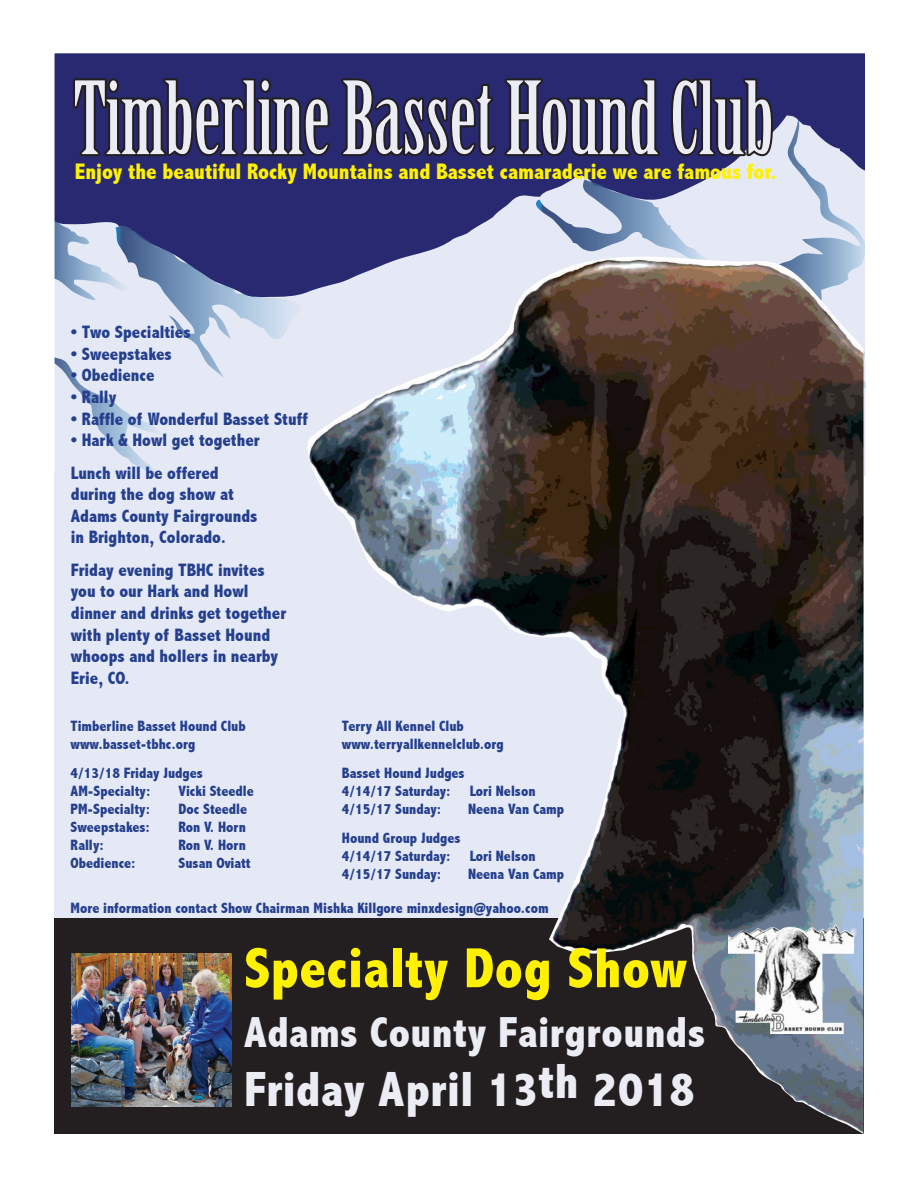
<style>
.page{position:relative;width:918px;height:1188px;background:#fff}
.page>*{position:absolute;margin:0;border:0;box-sizing:border-box;transform-origin:0 0}
.t1{font:98.25px "Birch Std";color:#ececf4}
.t2{font:800 condensed 57px "Abadi";letter-spacing:.01em;color:#fff101}
.t3{font:800 condensed 49.5px "Abadi";letter-spacing:.01em;color:#ececf4}
.t4{font:800 condensed 43.5px "Abadi";letter-spacing:.01em;color:#ececf4}
.t5{font:800 condensed 22.5px "Abadi";color:#fff101}
.t6{font:800 condensed 18px/21.6px "Abadi";color:#253f8e}
.t7{font:800 condensed 15px/18px "Abadi";color:#253f8e}
</style>
<div class="page">
<svg style="left:54px;top:53px;width:811px;height:419px;background:#777caa"></svg>
<div style="left:54px;top:472px;width:810px;height:662px;background:#e4e9f5"></div>
<div style="left:54px;top:918px;width:810px;height:216px;background:#231f20"></div>
<img style="left:306px;top:257px;width:560px;height:877px">
<img style="left:729px;top:925px;width:125px;height:109px">
<img style="left:71px;top:954px;width:161px;height:152px">
<svg style="left:71px;top:76px;width:424px;height:83px;background:#25244e"></svg>
<svg style="left:502px;top:76px;width:364px;height:317px;background:#716c7d"></svg>
<h1 class="t1" style="left:74px;top:63px;width:701px">Timberline Basset Hound Club</h1>
<h3 class="t5" style="left:75px;top:158px;width:703px">Enjoy the beautiful Rocky Mountains and Basset camaraderie we are famous for.</h3>
<p class="t6" style="left:71px;top:321px;width:121px">• Two Specialties</p>
<p class="t6" style="left:71px;top:343px;width:102px">• Sweepstakes</p>
<p class="t6" style="left:71px;top:365px;width:85px">• Obedience</p>
<p class="t6" style="left:71px;top:386px;width:47px">• Rally</p>
<p class="t6" style="left:71px;top:408px;width:238px">• Raffle of Wonderful Basset Stuff</p>
<p class="t6" style="left:71px;top:424px;width:190px;line-height:32.4px">• Hark &amp; Howl get together<br>Lunch will be offered</p>
<p class="t6" style="left:71px;top:483px;width:188px">during the dog show at<br>Adams County Fairgrounds in Brighton, Colorado.</p>
<p class="t6" style="left:71px;top:559px;width:217px">Friday evening TBHC invites you to our Hark and Howl dinner and drinks get together with plenty of Basset Hound whoops and hollers in nearby<br>Erie, CO.</p>
<p class="t7" style="left:71px;top:717px;width:177px">Timberline Basset Hound Club www.basset-tbhc.org</p>
<p class="t7" style="left:71px;top:764px;width:134px">4/13/18 Friday Judges<br>AM-Specialty:</p>
<p class="t7" style="left:179px;top:782px;width:77px">Vicki Steedle</p>
<p class="t7" style="left:71px;top:800px;width:81px">PM-Specialty:</p>
<p class="t7" style="left:179px;top:800px;width:70px">Doc Steedle</p>
<p class="t7" style="left:71px;top:818px;width:81px">Sweepstakes:</p>
<p class="t7" style="left:179px;top:818px;width:69px">Ron V. Horn</p>
<p class="t7" style="left:71px;top:836px;width:35px">Rally:</p>
<p class="t7" style="left:179px;top:836px;width:69px">Ron V. Horn</p>
<p class="t7" style="left:71px;top:854px;width:67px">Obedience:</p>
<p class="t7" style="left:179px;top:854px;width:74px">Susan Oviatt</p>
<p class="t7" style="left:342px;top:717px;width:163px">Terry All Kennel Club www.terryallkennelclub.org</p>
<p class="t7" style="left:342px;top:764px;width:124px">Basset Hound Judges<br>4/14/17 Saturday:</p>
<p class="t7" style="left:470px;top:782px;width:67px">Lori Nelson</p>
<p class="t7" style="left:342px;top:800px;width:101px">4/15/17 Sunday:</p>
<p class="t7" style="left:468px;top:800px;width:98px">Neena Van Camp</p>
<p class="t7" style="left:342px;top:829px;width:120px">Hound Group Judges<br>4/14/17 Saturday:</p>
<p class="t7" style="left:470px;top:847px;width:67px">Lori Nelson</p>
<p class="t7" style="left:342px;top:865px;width:101px">4/15/17 Sunday:</p>
<p class="t7" style="left:468px;top:865px;width:98px">Neena Van Camp</p>
<p class="t7" style="left:70px;top:899px;width:480px">More information contact Show Chairman Mishka Killgore minxdesign@yahoo.com</p>
<h2 class="t2" style="left:244px;top:935px;width:444px">Specialty Dog Show</h2>
<h3 class="t4" style="left:244px;top:1007px;width:463px">Adams County Fairgrounds</h3>
<h3 class="t3" style="left:244px;top:1061px;width:452px">Friday April 13th 2018</h3>
</div>
